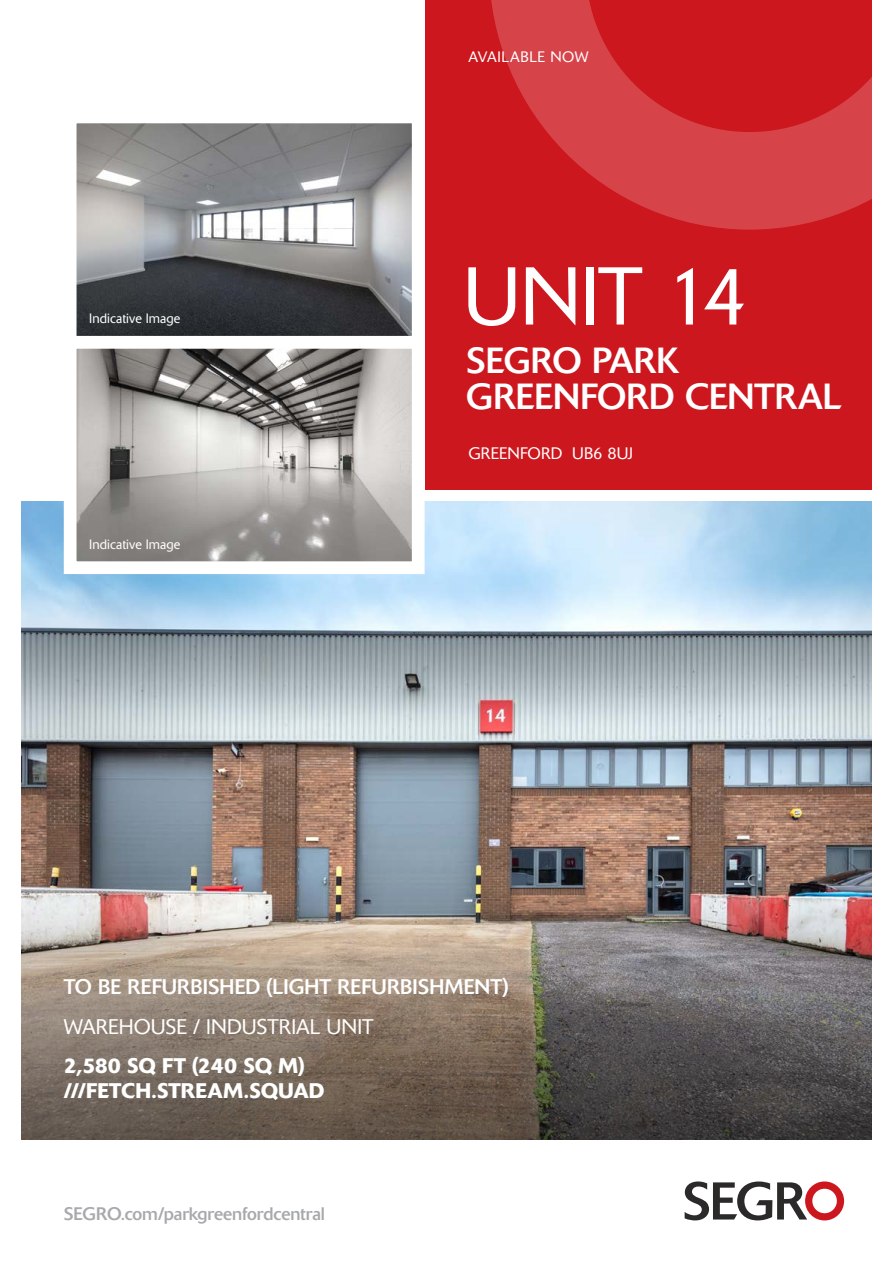
<style>
.page{position:relative;width:893px;height:1263px;background:#fff}
.page>*{position:absolute;margin:0;border:0;box-sizing:border-box;transform-origin:0 0}
.t1{font:300 81px "Delta BQ";letter-spacing:-.01em;color:#fff}
.t2{font:36px/36px "Delta BQ";letter-spacing:-.005em;color:#fff}
.t3{font:500 21px/25.2px "Delta BQ";letter-spacing:.005em;color:#fff}
.t4{font:21px "Delta BQ";letter-spacing:.005em;color:#fff}
.t5{font:300 21px "Delta BQ";color:#fff}
.t6{font:18px "Delta BQ";color:#a7a9ac}
.t7{font:300 16.5px "Delta BQ";letter-spacing:.01em;color:#fff}
.t8{font:300 15px "Delta BQ";letter-spacing:.04em;color:#fff}
.t9{font:300 13.5px "Delta BQ";letter-spacing:.005em;color:#fff}
</style>
<div class="page">
<img style="left:21px;top:502px;width:851px;height:402px">
<svg style="left:21px;top:904px;width:851px;height:236px;background:#81756d"></svg>
<svg style="left:76px;top:123px;width:336px;height:207px;background:#818284"></svg>
<svg style="left:57px;top:330px;width:374px;height:250px"></svg>
<div style="left:425px;top:0;width:447px;height:489px;background:#cc171e"></div>
<svg style="left:491px;top:0;width:381px;height:230px"></svg>
<svg style="left:685px;top:1181px;width:159px;height:39px"></svg>
<p class="t9" style="left:89px;top:310px;width:93px">Indicative Image</p>
<p class="t9" style="left:89px;top:536px;width:93px">Indicative Image</p>
<p class="t8" style="left:468px;top:48px;width:122px">AVAILABLE NOW</p>
<h1 class="t1" style="left:463px;top:248px;width:287px">UNIT 14</h1>
<h2 class="t2" style="left:466px;top:343px;width:377px">SEGRO PARK<br>GREENFORD CENTRAL</h2>
<p class="t7" style="left:468px;top:444px;width:166px">GREENFORD UB6 8UJ</p>
<p class="t4" style="left:64px;top:974px;width:446px">TO BE REFURBISHED (LIGHT REFURBISHMENT)</p>
<p class="t5" style="left:64px;top:1014px;width:311px">WAREHOUSE / INDUSTRIAL UNIT</p>
<p class="t3" style="left:64px;top:1053px;width:262px">2,580 SQ FT (240 SQ M) ///FETCH.STREAM.SQUAD</p>
<p class="t6" style="left:64px;top:1203px;width:263px">SEGRO.com/parkgreenfordcentral</p>
</div>
